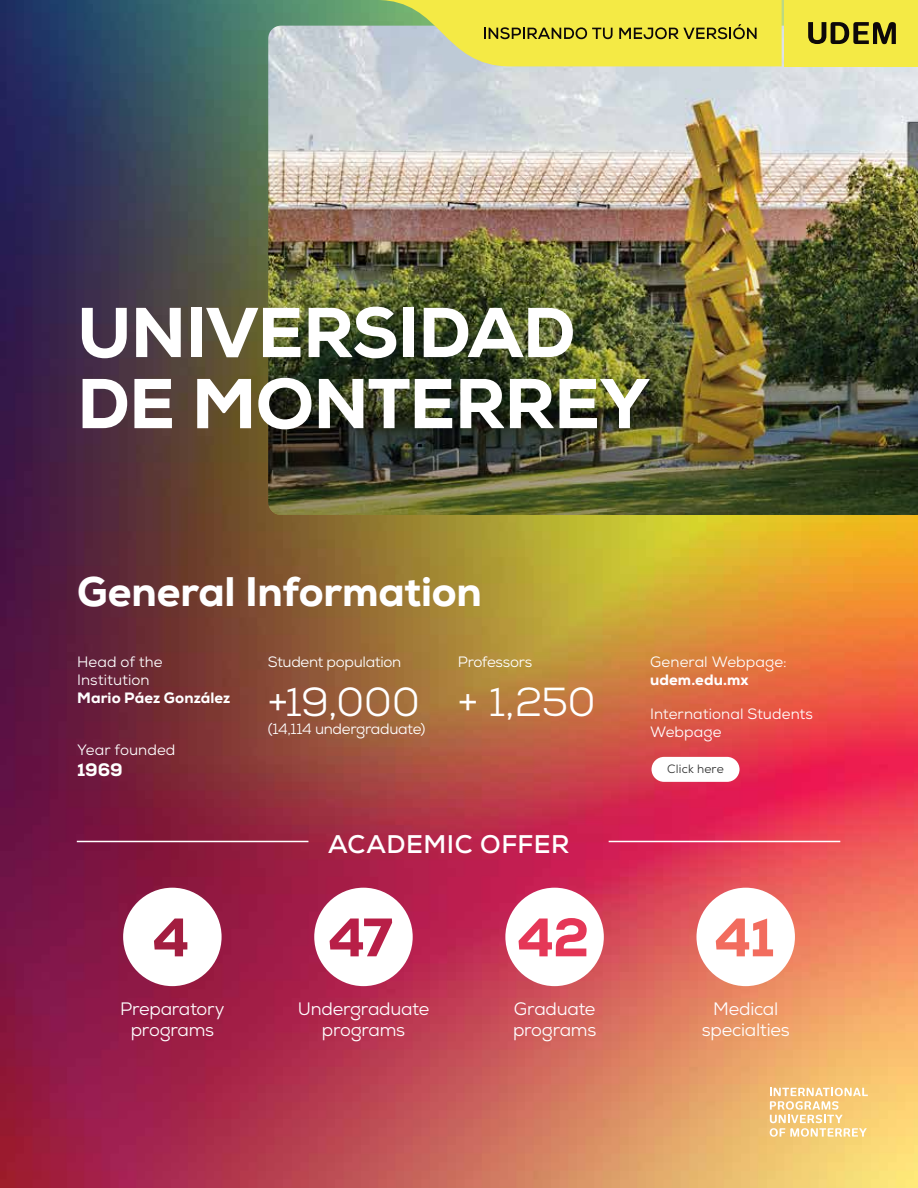
<style>
.page{position:relative;width:918px;height:1188px;background:#fff}
.page>*{position:absolute;margin:0;border:0;box-sizing:border-box;transform-origin:0 0}
.t1{font:800 70.35px/71.1px "Nexa";letter-spacing:-.015em;color:#fff}
.t2{font:800 54px "Nexa";color:#e53757}
.t3{font:800 54px "Nexa";color:#b81f47}
.t4{font:800 54px "Nexa";color:#f26c5e}
.t5{font:800 54px "Nexa";color:#a31d40}
.t6{font:800 41.25px "Nexa";letter-spacing:-.005em;color:#fff}
.t7{font:40.5px "Nexa";letter-spacing:-.01em;color:#fff}
.t8{font:700 25.5px "Nexa";letter-spacing:.02em;color:#fff}
.t9{font:18px/21.6px "Nexa";letter-spacing:-.015em;color:#fff;text-align:center}
.t10{font:800 18px "Nexa";color:#fff}
.t11{font:15px/18px "Nexa";color:#fff}
.t12{font:15px "Nexa";letter-spacing:-.02em;color:#fff}
.t13{font:800 15px "Nexa";letter-spacing:.005em;color:#fff}
.t14{font:12px "Nexa";letter-spacing:.01em;color:#303030}
</style>
<div class="page">
<img style="left:0;top:0;width:918px;height:1188px">
<img style="left:268px;top:26px;width:650px;height:228px">
<img style="left:268px;top:254px;width:650px;height:261px">
<div style="left:123px;top:888px;width:99px;height:98px;background:#fff;border-radius:50%"></div>
<div style="left:505px;top:888px;width:99px;height:98px;background:#fff;border-radius:50%"></div>
<div style="left:314px;top:888px;width:99px;height:98px;background:#fff;border-radius:50%"></div>
<div style="left:697px;top:888px;width:98px;height:98px;background:#fff;border-radius:50%"></div>
<div style="left:652px;top:757px;width:88px;height:25px;background:#fff;border-radius:12px"></div>
<svg style="left:377px;top:0;width:405px;height:66px;background:#ddd956"></svg>
<div style="left:785px;top:0;width:133px;height:67px;background:#f4ea45"></div>
<svg style="left:808px;top:22px;width:88px;height:22px"></svg>
<hr style="left:77px;top:841px;width:231px;height:1px;background:#fff">
<hr style="left:609px;top:841px;width:231px;height:1px;background:#fff">
<svg style="left:770px;top:1088px;width:98px;height:49px;background:#f7d596"></svg>
<h1 class="t1" style="left:77px;top:297px;width:574px">UNIVERSIDAD<br>DE MONTERREY</h1>
<h3 class="t6" style="left:77px;top:566px;width:406px">General Information</h3>
<p class="t11" style="left:77px;top:653px;width:87px">Head of the<br>Institution</p>
<p class="t13" style="left:77px;top:689px;width:155px">Mario Páez González</p>
<p class="t11" style="left:77px;top:741px;width:100px">Year founded</p>
<p class="t10" style="left:77px;top:759px;width:47px">1969</p>
<p class="t12" style="left:268px;top:653px;width:135px">Student population</p>
<h3 class="t7" style="left:268px;top:676px;width:153px">+19,000</h3>
<p class="t12" style="left:268px;top:719px;width:159px">(14,114 undergraduate)</p>
<p class="t12" style="left:458px;top:653px;width:76px">Professors</p>
<h3 class="t7" style="left:458px;top:676px;width:139px">+ 1,250</h3>
<p class="t11" style="left:650px;top:653px;width:138px">General Webpage:</p>
<p class="t13" style="left:650px;top:671px;width:100px">udem.edu.mx</p>
<p class="t11" style="left:650px;top:705px;width:164px">International Students<br>Webpage</p>
<p class="t14" style="left:667px;top:761px;width:58px">Click here</p>
<h3 class="t8" style="left:328px;top:828px;width:243px">ACADEMIC OFFER</h3>
<h2 class="t5" style="left:153px;top:903px;width:38px">4</h2>
<h2 class="t3" style="left:328px;top:903px;width:66px">47</h2>
<h2 class="t2" style="left:517px;top:903px;width:74px">42</h2>
<h2 class="t4" style="left:714px;top:903px;width:61px">41</h2>
<p class="t9" style="left:120px;top:998px;width:106px">Preparatory programs</p>
<p class="t9" style="left:298px;top:998px;width:133px">Undergraduate programs</p>
<p class="t9" style="left:513px;top:998px;width:85px;text-align:left">Graduate programs</p>
<p class="t9" style="left:702px;top:998px;width:89px">Medical specialties</p>
</div>
